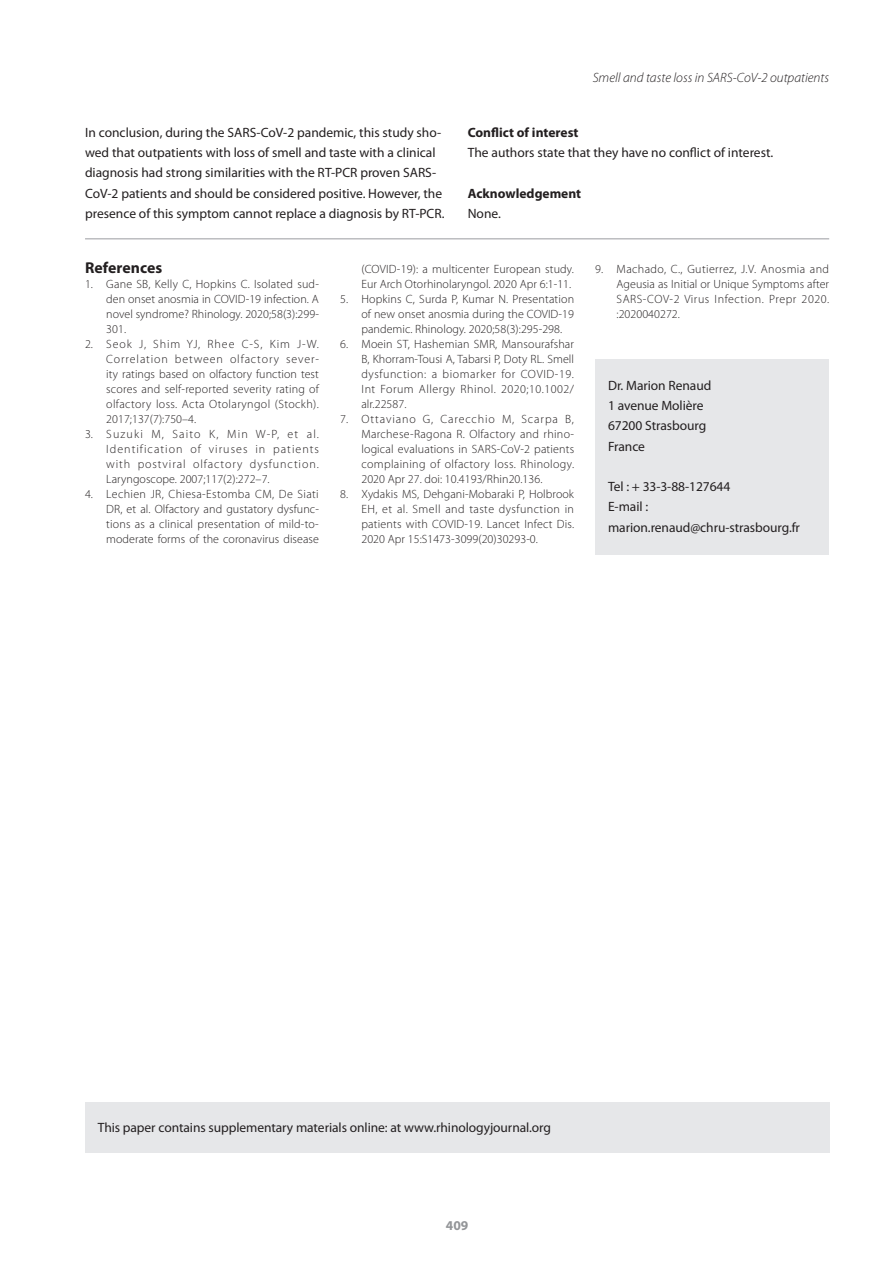
<style>
.page{position:relative;width:893px;height:1263px;background:#fff}
.page>*{position:absolute;margin:0;border:0;box-sizing:border-box;transform-origin:0 0}
.Referenties{font:700 15.75px "Myriad Pro";letter-spacing:.005em;color:#231f20}
.Kopje{font:13.5px/20.2px "Myriad Pro";color:#231f20}
.ADRES{font:13.5px "Myriad Pro";letter-spacing:-.005em;color:#231f20}
.t1{font:italic 300 13.5px "Myriad Pro";color:#231f20}
.Kopje-2{font:700 13.5px "Myriad Pro";color:#231f20}
.t2{font:700 13.5px "Myriad Pro";color:#939598}
.t3{font:300 12px/15px "Myriad Pro";letter-spacing:.005em;color:#231f20;text-align:justify}
</style>
<div class="page">
<div style="left:595px;top:360px;width:234px;height:195px;background:#e6e7e9"></div>
<hr style="left:85px;top:238px;width:744px;height:2px;background:#bcbdc0">
<div style="left:85px;top:1102px;width:744px;height:50px;background:#e6e7e9"></div>
<p class="t1" style="left:593px;top:70px;width:238px">Smell and taste loss in SARS-CoV-2 outpatients</p>
<p class="Kopje" style="left:85px;top:122px;width:361px">In conclusion, during the SARS-CoV-2 pandemic, this study sho&shy;wed that outpatients with loss of smell and taste with a clinical diagnosis had strong similarities with the RT-PCR proven SARS-CoV-2 patients and should be considered positive. However, the presence of this symptom cannot replace a diagnosis by RT-PCR.</p>
<p class="Kopje-2" style="left:468px;top:125px;width:112px">Conflict of interest</p>
<p class="Kopje" style="left:468px;top:143px;width:307px">The authors state that they have no conflict of interest.</p>
<p class="Kopje-2" style="left:468px;top:185px;width:115px">Acknowledgement</p>
<p class="Kopje" style="left:468px;top:203px;width:35px">None.</p>
<p class="Referenties" style="left:85px;top:259px;width:79px">References</p>
<p class="t3" style="left:106px;top:277px;width:214px;text-indent:-21px">1. Gane SB, Kelly C, Hopkins C. Isolated sud&shy;den onset anosmia in COVID-19 infection. A novel syndrome? Rhinology. 2020;58(3):299- 301.</p>
<p class="t3" style="left:106px;top:337px;width:214px;text-indent:-21px">2. Seok J, Shim YJ, Rhee C-S, Kim J-W.<br>Correlation between olfactory sever&shy;ity ratings based on olfactory function test scores and self-reported severity rating of olfactory loss. Acta Otolaryngol (Stockh).<br>2017;137(7):750–4.</p>
<p class="t3" style="left:106px;top:427px;width:214px;text-indent:-21px">3. Suzuki M, Saito K, Min W-P, et al.<br>Identification of viruses in patients with postviral olfactory dysfunction.<br>Laryngoscope. 2007;117(2):272–7.</p>
<p class="t3" style="left:106px;top:487px;width:214px;text-indent:-21px">4. Lechien JR, Chiesa-Estomba CM, De Siati DR, et al. Olfactory and gustatory dysfunc&shy;tions as a clinical presentation of mild-to&shy;moderate forms of the coronavirus disease</p>
<p class="t3" style="left:361px;top:262px;width:214px">(COVID-19): a multicenter European study.<br>Eur Arch Otorhinolaryngol. 2020 Apr 6:1-11.</p>
<p class="t3" style="left:361px;top:292px;width:214px;text-indent:-21px">5. Hopkins C, Surda P, Kumar N. Presentation of new onset anosmia during the COVID-19 pandemic. Rhinology. 2020;58(3):295-298.</p>
<p class="t3" style="left:361px;top:337px;width:214px;text-indent:-21px">6. Moein ST, Hashemian SMR, Mansourafshar B, Khorram-Tousi A, Tabarsi P, Doty RL. Smell dysfunction: a biomarker for COVID-19.<br>Int Forum Allergy Rhinol. 2020;10.1002/ alr.22587.</p>
<p class="t3" style="left:361px;top:412px;width:214px;text-indent:-21px">7. Ottaviano G, Carecchio M, Scarpa B, Marchese-Ragona R. Olfactory and rhino&shy;logical evaluations in SARS-CoV-2 patients complaining of olfactory loss. Rhinology.<br>2020 Apr 27. doi: 10.4193/Rhin20.136.</p>
<p class="t3" style="left:361px;top:487px;width:214px;text-indent:-21px">8. Xydakis MS, Dehgani-Mobaraki P, Holbrook EH, et al. Smell and taste dysfunction in patients with COVID-19. Lancet Infect Dis.<br>2020 Apr 15:S1473-3099(20)30293-0.</p>
<p class="t3" style="left:617px;top:262px;width:214px;text-indent:-21px">9. Machado, C., Gutierrez, J.V. Anosmia and Ageusia as Initial or Unique Symptoms after SARS-COV-2 Virus Infection. Prepr 2020. :2020040272.</p>
<p class="ADRES" style="left:608px;top:378px;width:105px">Dr. Marion Renaud</p>
<p class="ADRES" style="left:608px;top:398px;width:97px">1 avenue Molière</p>
<p class="ADRES" style="left:608px;top:418px;width:100px">67200 Strasbourg</p>
<p class="ADRES" style="left:608px;top:439px;width:38px">France</p>
<p class="ADRES" style="left:608px;top:479px;width:124px">Tel : + 33-3-88-127644</p>
<p class="ADRES" style="left:608px;top:499px;width:42px">E-mail :</p>
<p class="ADRES" style="left:608px;top:520px;width:193px">marion.renaud@chru-strasbourg.fr</p>
<p class="ADRES" style="left:98px;top:1120px;width:455px">This paper contains supplementary materials online: at www.rhinologyjournal.org</p>
<p class="t2" style="left:446px;top:1218px;width:24px">409</p>
</div>
